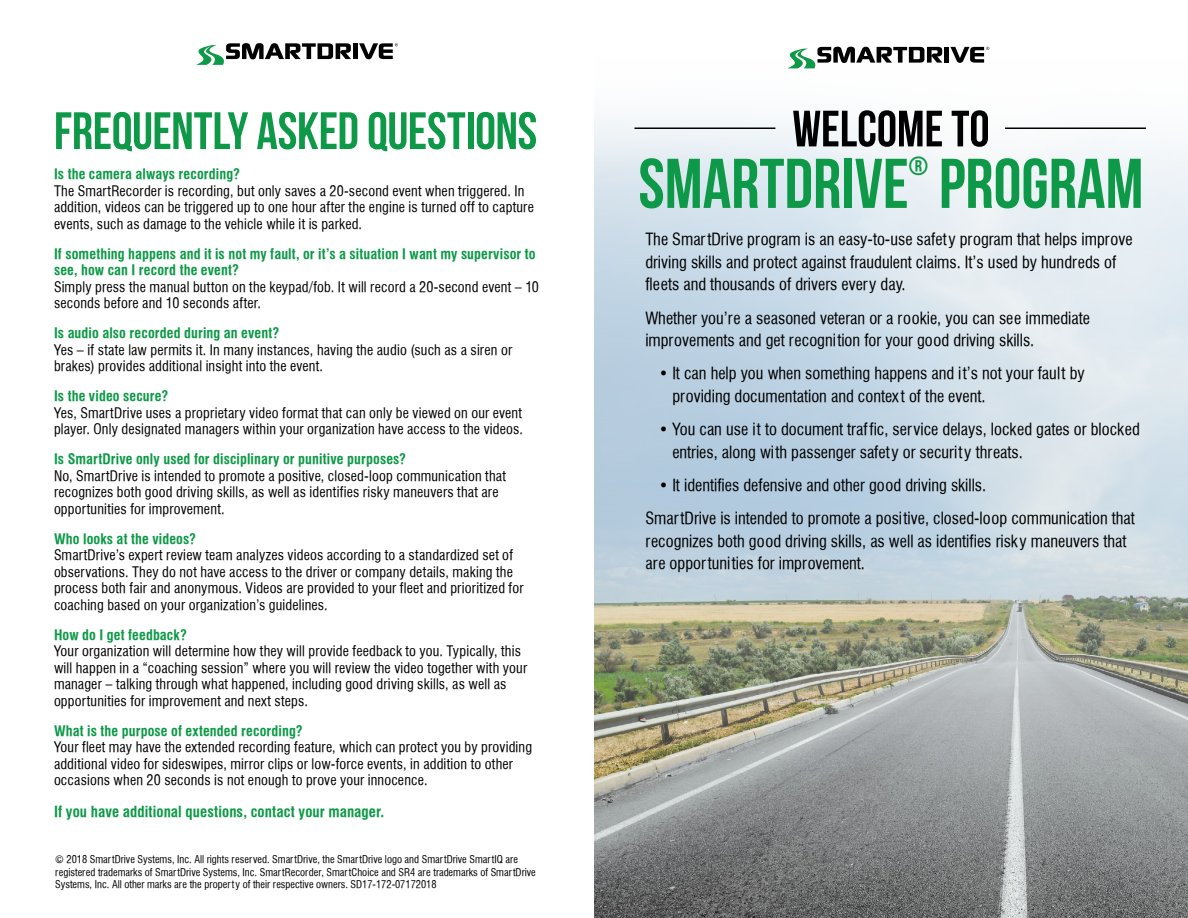
<style>
.page{position:relative;width:1188px;height:918px;background:#fff}
.page>*{position:absolute;margin:0;border:0;box-sizing:border-box;transform-origin:0 0}
.t1{font:70.2px "Bebas Neue";color:#0d9947}
.t2{font:52.5px "Bebas Neue";letter-spacing:-.005em;color:#0d9947}
.t3{font:51px "Bebas Neue";color:#000}
.t4{font:26.25px "Bebas Neue";color:#0d9947}
.t5{font:16.5px/22.5px "Halvett Condensed";color:#000}
.t6{font:700 condensed 15px "Halvett";letter-spacing:.005em;color:#0d9947}
.t7{font:14.25px/16.5px "Halvett Condensed";letter-spacing:.01em;color:#000}
.t8{font:700 condensed 14.25px/16.5px "Halvett";letter-spacing:.01em;color:#0d9947}
.t9{font:10.5px/12.6px "Halvett Condensed";color:#000}
</style>
<div class="page">
<img style="left:594px;top:172px;width:594px;height:746px">
<div style="left:353px;top:43px;width:5px;height:16px;background:#000"></div>
<svg style="left:196px;top:43px;width:155px;height:22px"></svg>
<svg style="left:359px;top:43px;width:39px;height:16px"></svg>
<hr style="left:634px;top:128px;width:141px;height:1px;background:#000">
<hr style="left:1005px;top:128px;width:141px;height:1px;background:#000">
<div style="left:944px;top:47px;width:5px;height:16px;background:#000"></div>
<svg style="left:788px;top:47px;width:154px;height:21px"></svg>
<svg style="left:950px;top:47px;width:39px;height:16px"></svg>
<h2 class="t2" style="left:54px;top:102px;width:485px">FREQUENTLY ASKED QUESTIONS</h2>
<p class="t8" style="left:54px;top:166px;width:188px">Is the camera always recording?</p>
<p class="t7" style="left:54px;top:182px;width:481px">The SmartRecorder is recording, but only saves a 20-second event when triggered. In addition, videos can be triggered up to one hour after the engine is turned off to capture events, such as damage to the vehicle while it is parked.</p>
<p class="t8" style="left:54px;top:245px;width:483px">If something happens and it is not my fault, or it’s a situation I want my supervisor to see, how can I record the event?</p>
<p class="t7" style="left:54px;top:278px;width:487px">Simply press the manual button on the keypad/fob. It will record a 20-second event – 10 seconds before and 10 seconds after.</p>
<p class="t8" style="left:54px;top:325px;width:227px">Is audio also recorded during an event?</p>
<p class="t7" style="left:54px;top:341px;width:460px">Yes – if state law permits it. In many instances, having the audio (such as a siren or brakes) provides additional insight into the event.</p>
<p class="t8" style="left:54px;top:388px;width:116px">Is the video secure?</p>
<p class="t7" style="left:54px;top:404px;width:471px">Yes, SmartDrive uses a proprietary video format that can only be viewed on our event player. Only designated managers within your organization have access to the videos.</p>
<p class="t8" style="left:54px;top:451px;width:354px">Is SmartDrive only used for disciplinary or punitive purposes?</p>
<p class="t7" style="left:54px;top:467px;width:453px">No, SmartDrive is intended to promote a positive, closed-loop communication that recognizes both good driving skills, as well as identifies risky maneuvers that are opportunities for improvement.</p>
<p class="t8" style="left:54px;top:530px;width:144px">Who looks at the videos?</p>
<p class="t7" style="left:54px;top:547px;width:471px">SmartDrive’s expert review team analyzes videos according to a standardized set of observations. They do not have access to the driver or company details, making the process both fair and anonymous. Videos are provided to your fleet and prioritized for coaching based on your organization’s guidelines.</p>
<p class="t8" style="left:54px;top:626px;width:135px">How do I get feedback?</p>
<p class="t7" style="left:54px;top:643px;width:475px">Your organization will determine how they will provide feedback to you. Typically, this will happen in a “coaching session” where you will review the video together with your manager – talking through what happened, including good driving skills, as well as opportunities for improvement and next steps.</p>
<p class="t8" style="left:54px;top:722px;width:250px">What is the purpose of extended recording?</p>
<p class="t7" style="left:54px;top:739px;width:480px">Your fleet may have the extended recording feature, which can protect you by providing additional video for sideswipes, mirror clips or low-force events, in addition to other occasions when 20 seconds is not enough to prove your innocence.</p>
<p class="t6" style="left:54px;top:802px;width:332px">If you have additional questions, contact your manager.</p>
<p class="t9" style="left:55px;top:853px;width:482px">© 2018 SmartDrive Systems, Inc. All rights reserved. SmartDrive, the SmartDrive logo and SmartDrive SmartIQ are registered trademarks of SmartDrive Systems, Inc. SmartRecorder, SmartChoice and SR4 are trademarks of SmartDrive<br>Systems, Inc. All other marks are the property of their respective owners. SD17-172-07172018</p>
<h3 class="t3" style="left:792px;top:101px;width:199px">WELCOME TO</h3>
<h1 class="t1" style="left:638px;top:145px;width:507px">SMARTDRIVE PROGRAM</h1>
<h3 class="t4" style="left:909px;top:151px;width:21px">®</h3>
<p class="t5" style="left:645px;top:228px;width:489px">The SmartDrive program is an easy-to-use safety program that helps improve driving skills and protect against fraudulent claims. It’s used by hundreds of fleets and thousands of drivers every day.</p>
<p class="t5" style="left:645px;top:306px;width:446px">Whether you’re a seasoned veteran or a rookie, you can see immediate improvements and get recognition for your good driving skills.</p>
<p class="t5" style="left:672px;top:362px;width:414px;text-indent:-13px">• It can help you when something happens and it’s not your fault by providing documentation and context of the event.</p>
<p class="t5" style="left:672px;top:418px;width:469px;text-indent:-13px">• You can use it to document traffic, service delays, locked gates or blocked entries, along with passenger safety or security threats.</p>
<p class="t5" style="left:645px;top:468px;width:491px;line-height:33.3px;text-indent:13px">• It identifies defensive and other good driving skills.<br>SmartDrive is intended to promote a positive, closed-loop communication that</p>
<p class="t5" style="left:645px;top:530px;width:483px">recognizes both good driving skills, as well as identifies risky maneuvers that are opportunities for improvement.</p>
</div>
